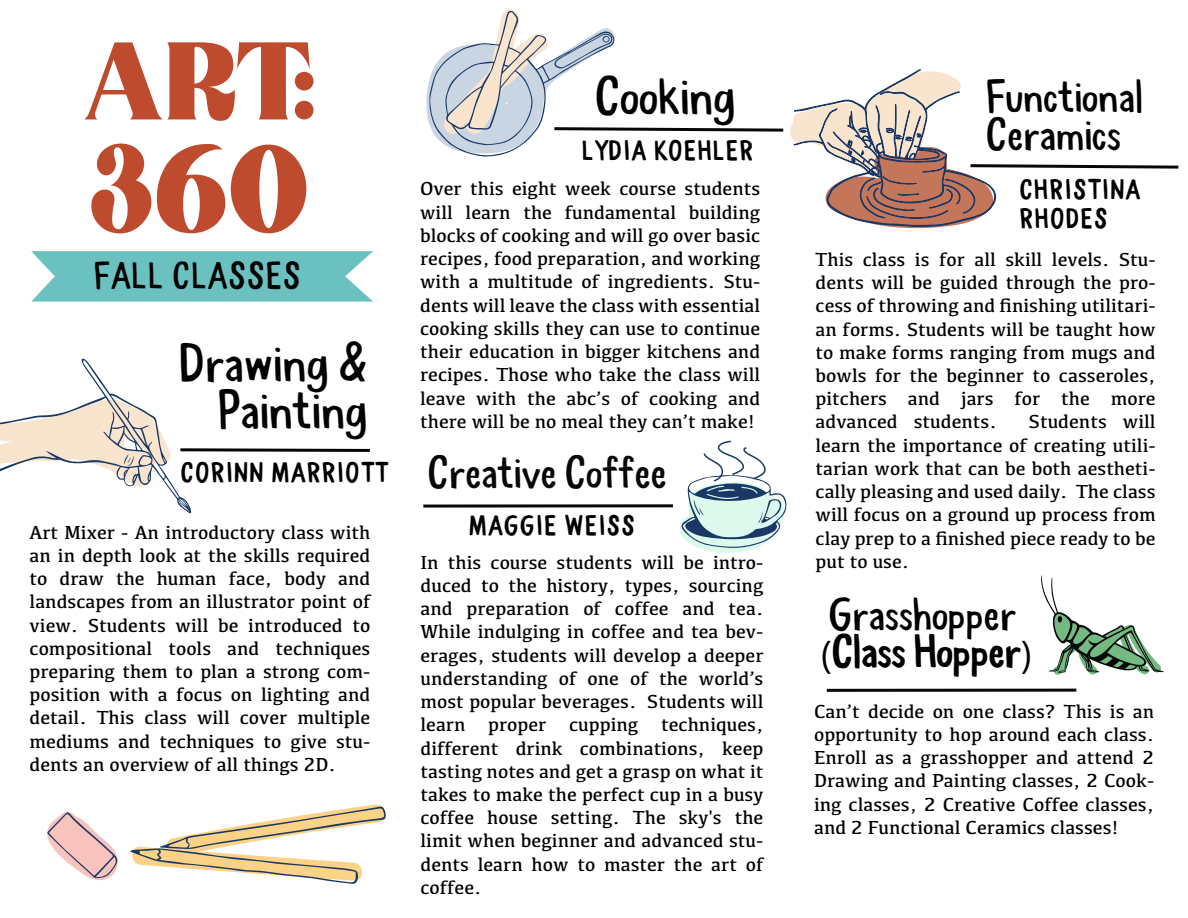
<style>
.page{position:relative;width:1188px;height:918px;background:#fff}
.page>*{position:absolute;margin:0;border:0;box-sizing:border-box;transform-origin:0 0}
.t1{font:135.45px "Prima DEMO";color:#bf4b2f}
.t2{font:112.5px "Prima DEMO";color:#bf4b2f}
.t3{font:300 48px/46.5px "East Village Co.";color:#020202;text-align:right}
.t4{font:300 40.5px/37.5px "East Village Co.";color:#020202}
.t5{font:300 40.5px "East Village Co.";color:#070707}
.t6{font:300 33px "East Village Co.";letter-spacing:.045em;color:#020202}
.t7{font:24px/28.8px "East Village Co.";letter-spacing:.08em;color:#000}
.t8{font:19.5px/23.2px "Kefa";color:#000;text-align:justify}
.s1{font-family:"Myriad Pro";font-weight:400}
.s2{font-weight:400}
</style>
<div class="page">
<svg style="left:31px;top:251px;width:342px;height:51px;background:#77c6c4"></svg>
<svg style="left:0;top:358px;width:370px;height:155px"></svg>
<svg style="left:130px;top:804px;width:256px;height:80px"></svg>
<svg style="left:47px;top:812px;width:71px;height:69px"></svg>
<svg style="left:423px;top:504px;width:250px;height:4px"></svg>
<svg style="left:679px;top:440px;width:108px;height:113px"></svg>
<svg style="left:426px;top:9px;width:753px;height:220px"></svg>
<hr style="left:827px;top:689px;width:249px;height:3px;background:#070707">
<svg style="left:1041px;top:575px;width:123px;height:100px"></svg>
<h2 class="t2" style="left:82px;top:35px;width:235px">ART:</h2>
<h1 class="t1" style="left:89px;top:132px;width:222px">360</h1>
<h3 class="t6" style="left:94px;top:258px;width:208px">FALL CLASSES</h3>
<h3 class="t3" style="left:179px;top:343px;width:191px">Drawing &amp;<br>Painting</h3>
<p class="t7" style="left:181px;top:460px;width:208px">CORINN MARRIOTT</p>
<p class="t8" style="left:30px;top:520px;width:342px">Art Mixer - An introductory class with an in depth look at the skills required to draw the human face, body and landscapes from an illustrator point of view. Students will be introduced to compositional tools and techniques preparing them to plan a strong com&shy;position with a focus on lighting and detail. This class will cover multiple mediums and techniques to give stu&shy;dents an overview of all things 2D.</p>
<h3 class="t3" style="left:595px;top:76px;width:142px">Cooking</h3>
<p class="t7" style="left:582px;top:137px;width:172px">LYDIA KOEHLER</p>
<p class="t8" style="left:420px;top:177px;width:342px">Over this eight week course students will learn the fundamental building blocks of cooking and will go over basic recipes, food preparation, and working with a multitude of ingredients. Stu&shy;dents will leave the class with essential cooking skills they can use to continue their education in bigger kitchens and recipes. Those who take the class will leave with the abc’s of cooking and there will be no meal they can’t make!</p>
<h3 class="t5" style="left:427px;top:450px;width:241px">Creative Coffee</h3>
<p class="t7" style="left:469px;top:513px;width:167px">MAGGIE WEISS</p>
<p class="t8" style="left:420px;top:550px;width:344px">In this course students will be intro&shy;duced to the history, types, sourcing and preparation of coffee and tea.<br>While indulging in coffee and tea bev&shy;erages, students will develop a deeper understanding of one of the world’s most popular beverages. Students will learn proper cupping techniques, different drink combinations, keep tasting notes and get a grasp on what it takes to make the perfect cup in a busy coffee house setting. The sky's the limit when beginner and advanced stu&shy;dents learn how to master the art of coffee.</p>
<h3 class="t4" style="left:986px;top:81px;width:159px">Functional<br>Ceramics</h3>
<p class="t7" style="left:1020px;top:177px;width:122px">CHRISTINA<br>RHODES</p>
<p class="t8" style="left:816px;top:247px;width:342px">This class is for all skill levels. Stu&shy;dents will be guided through the pro&shy;cess of throwing and finishing utilitari&shy;an forms. Students will be taught how to make forms ranging from mugs and bowls for the beginner to casseroles, pitchers and jars for the more advanced students.</p>
<p class="t8" style="left:816px;top:410px;width:342px;text-indent:213px">Students will learn the importance of creating utili&shy;tarian work that can be both aestheti&shy;cally pleasing and used daily. The class will focus on a ground up process from clay prep to a finished piece ready to be put to use.</p>
<h3 class="t4" style="left:820px;top:598px;width:214px">Grasshopper <span class="s1">(</span><span class="s2">Class Hopper</span><span class="s1">)</span></h3>
<p class="t8" style="left:814px;top:699px;width:342px">Can’t decide on one class? This is an opportunity to hop around each class.<br>Enroll as a grasshopper and attend 2<br>Drawing and Painting classes, 2 Cook&shy;ing classes, 2 Creative Coffee classes, and 2 Functional Ceramics classes!</p>
</div>
